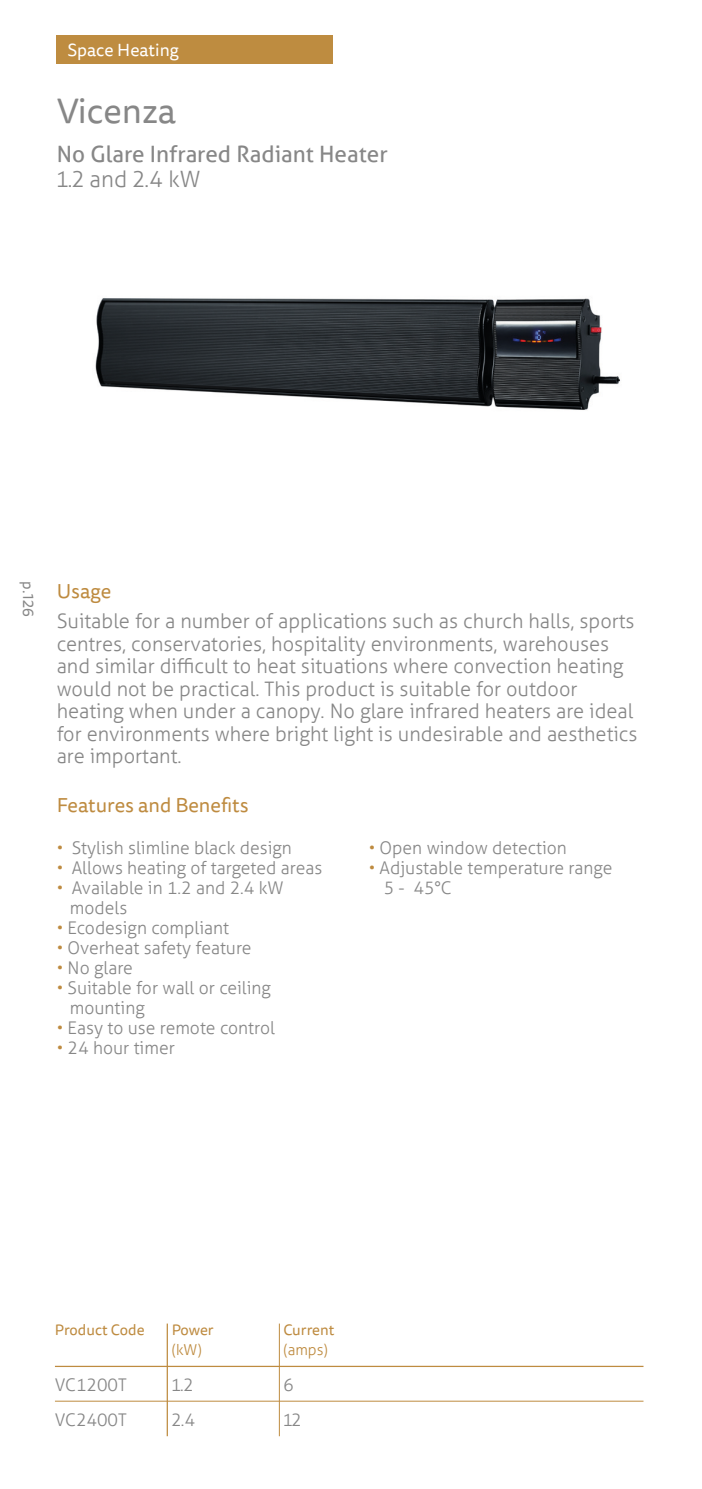
<style>
.page{position:relative;width:702px;height:1489px;background:#fff}
.page>*{position:absolute;margin:0;border:0;box-sizing:border-box;transform-origin:0 0}
.t1{font:35px "Tisa Sans Pro";color:#878787}
.t2{font:22.5px "Aller";color:#878787}
.t3{font:300 22.5px "Aller";color:#878787}
.t4{font:300 20px/22.5px "Aller";color:#878787}
.t5{font:20px "Tisa Sans Pro";color:#be8b40}
.t6{font:300 17.5px/20px "Aller";color:#878787}
.t7{font:17.5px "Tisa Sans Pro";color:#fff}
.t8{font:15px "Tisa Sans Pro";color:#be8b40}
.t9{font:300 15px "Aller";color:#be8b40}
.t10{font:15px "Tisa Sans Pro";color:#878787}
.s1{color:#be8b40}
</style>
<div class="page">
<div style="left:57px;top:35px;width:276px;height:29px;background:#be8c40"></div>
<hr style="left:55px;top:1365px;width:588px;height:1px;background:#be8b40">
<hr style="left:55px;top:1400px;width:588px;height:1px;background:#be8b40">
<hr style="left:167px;top:1323px;width:1px;height:112px;background:#be8b40">
<hr style="left:279px;top:1323px;width:1px;height:112px;background:#be8b40">
<img style="left:95px;top:298px;width:525px;height:112px">
<p class="t7" style="left:67px;top:38px;width:113px">Space Heating</p>
<h1 class="t1" style="left:57px;top:87px;width:121px">Vicenza</h1>
<p class="t2" style="left:57px;top:140px;width:332px">No Glare Infrared Radiant Heater</p>
<p class="t3" style="left:57px;top:165px;width:145px">1.2 and 2.4 kW</p>
<p class="t10" style="left:38px;top:581px;width:37px;rotate:90deg">p. 126</p>
<p class="t5" style="left:57px;top:578px;width:56px">Usage</p>
<p class="t4" style="left:57px;top:609px;width:582px">Suitable for a number of applications such as church halls, sports centres, conservatories, hospitality environments, warehouses and similar difficult to heat situations where convection heating would not be practical. This product is suitable for outdoor heating when under a canopy. No glare infrared heaters are ideal for environments where bright light is undesirable and aesthetics are important.</p>
<p class="t5" style="left:57px;top:792px;width:193px">Features and Benefits</p>
<p class="t6" style="left:57px;top:837px;width:237px"><span class="s1">•</span> Stylish slimline black design</p>
<p class="t6" style="left:57px;top:857px;width:267px"><span class="s1">•</span> Allows heating of targeted areas</p>
<p class="t6" style="left:70px;top:877px;width:215px;text-indent:-13px"><span class="s1">•</span> Available in 1.2 and 2.4 kW models</p>
<p class="t6" style="left:57px;top:917px;width:174px"><span class="s1">•</span> Ecodesign compliant</p>
<p class="t6" style="left:57px;top:937px;width:196px"><span class="s1">•</span> Overheat safety feature</p>
<p class="t6" style="left:57px;top:957px;width:78px"><span class="s1">•</span> No glare</p>
<p class="t6" style="left:70px;top:977px;width:203px;text-indent:-13px"><span class="s1">•</span> Suitable for wall or ceiling mounting</p>
<p class="t6" style="left:57px;top:1017px;width:220px"><span class="s1">•</span> Easy to use remote control</p>
<p class="t6" style="left:57px;top:1037px;width:120px"><span class="s1">•</span> 24 hour timer</p>
<p class="t6" style="left:368px;top:837px;width:200px"><span class="s1">•</span> Open window detection</p>
<p class="t6" style="left:383px;top:857px;width:230px;text-indent:-15px"><span class="s1">•</span> Adjustable temperature range<br>5 - 45°C</p>
<p class="t8" style="left:55px;top:1319px;width:91px">Product Code</p>
<p class="t6" style="left:55px;top:1366px;width:73px;line-height:35px">VC1200T<br>VC2400T</p>
<p class="t8" style="left:172px;top:1319px;width:43px">Power</p>
<p class="t9" style="left:172px;top:1340px;width:32px">(kW)</p>
<p class="t8" style="left:283px;top:1319px;width:53px">Current</p>
<p class="t9" style="left:283px;top:1339px;width:46px">(amps)</p>
<p class="t6" style="left:172px;top:1366px;width:25px;line-height:35px">1.2<br>2.4</p>
<p class="t6" style="left:283px;top:1366px;width:19px;line-height:35px">6<br>12</p>
</div>
